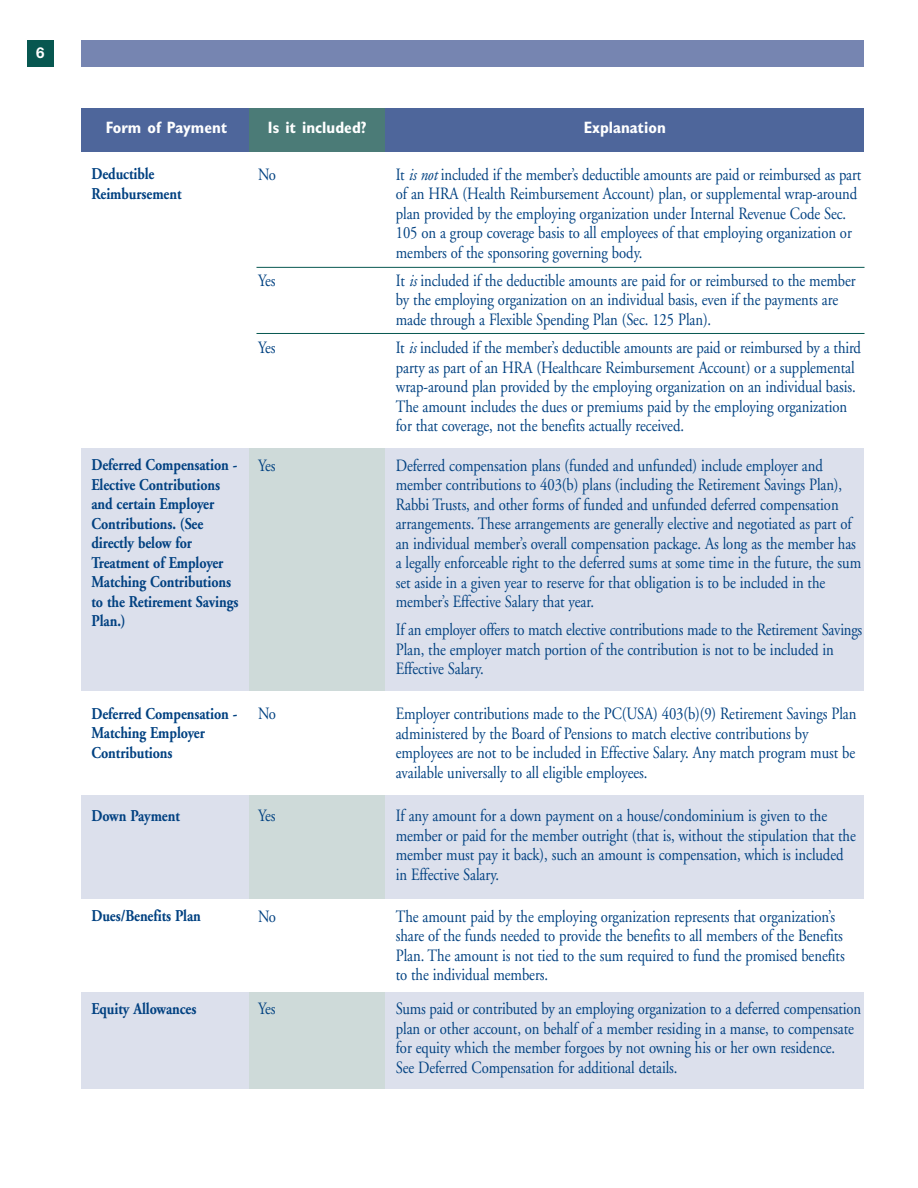
<style>
.page{position:relative;width:918px;height:1188px;background:#fff}
.page>*{position:absolute;margin:0;border:0;box-sizing:border-box;transform-origin:0 0}
.t1{font:17.25px/19.5px "Adobe Garamond";letter-spacing:-.005em;color:#014181;scale:.85 1}
.t2{font:700 16.5px/19.5px "Adobe Garamond";letter-spacing:-.005em;color:#014181;scale:.85 1}
.t3{font:700 condensed 16.5px "Gill Sans";color:#fff}
.t4{font:700 15px "Helvetica Neue";color:#fff}
.s1{font-style:italic}
</style>
<div class="page">
<div style="left:81px;top:795px;width:783px;height:104px;background:#dce0ec"></div>
<div style="left:81px;top:992px;width:783px;height:97px;background:#dce0ec"></div>
<div style="left:81px;top:448px;width:783px;height:243px;background:#dce0ec"></div>
<div style="left:249px;top:448px;width:136px;height:243px;background:#cedad9"></div>
<div style="left:249px;top:795px;width:136px;height:104px;background:#cedad9"></div>
<div style="left:249px;top:992px;width:136px;height:97px;background:#cedad9"></div>
<div style="left:81px;top:40px;width:783px;height:28px;background:#7685b1"></div>
<div style="left:27px;top:40px;width:27px;height:28px;background:#075750"></div>
<div style="left:81px;top:108px;width:783px;height:43px;background:#4e669b"></div>
<div style="left:250px;top:108px;width:135px;height:43px;background:#4b7b77"></div>
<hr style="left:256px;top:267px;width:609px;height:1px;background:#075750">
<hr style="left:256px;top:333px;width:609px;height:1px;background:#075750">
<p class="t4" style="left:36px;top:47px;width:10px">6</p>
<p class="t3" style="left:106px;top:122px;width:123px">Form of Payment</p>
<p class="t3" style="left:268px;top:122px;width:100px">Is it included?</p>
<p class="t3" style="left:584px;top:122px;width:84px">Explanation</p>
<p class="t2" style="left:92px;top:166px;width:108px">Deductible<br>Reimbursement</p>
<p class="t1" style="left:258px;top:166px;width:23px">No</p>
<p class="t1" style="left:258px;top:272px;width:22px">Yes</p>
<p class="t1" style="left:258px;top:339px;width:22px">Yes</p>
<p class="t1" style="left:396px;top:166px;width:549px">It <span class="s1">is not</span> included if the member’s deductible amounts are paid or reimbursed as part of an HRA (Health Reimbursement Account) plan, or supplemental wrap-around plan provided by the employing organization under Internal Revenue Code Sec.<br>105 on a group coverage basis to all employees of that employing organization or members of the sponsoring governing body.</p>
<p class="t1" style="left:396px;top:272px;width:543px">It <span class="s1">is</span> included if the deductible amounts are paid for or reimbursed to the member by the employing organization on an individual basis, even if the payments are made through a Flexible Spending Plan (Sec. 125 Plan).</p>
<p class="t1" style="left:396px;top:339px;width:549px">It <span class="s1">is</span> included if the member’s deductible amounts are paid or reimbursed by a third party as part of an HRA (Healthcare Reimbursement Account) or a supplemental wrap-around plan provided by the employing organization on an individual basis.<br>The amount includes the dues or premiums paid by the employing organization for that coverage, not the benefits actually received.</p>
<p class="t2" style="left:92px;top:457px;width:174px">Deferred Compensation -<br>Elective Contributions and certain Employer<br>Contributions. (See directly below for<br>Treatment of Employer<br>Matching Contributions to the Retirement Savings<br>Plan.)</p>
<p class="t1" style="left:258px;top:457px;width:22px">Yes</p>
<p class="t1" style="left:396px;top:457px;width:549px">Deferred compensation plans (funded and unfunded) include employer and member contributions to 403(b) plans (including the Retirement Savings Plan), Rabbi Trusts, and other forms of funded and unfunded deferred compensation arrangements. These arrangements are generally elective and negotiated as part of an individual member’s overall compensation package. As long as the member has a legally enforceable right to the deferred sums at some time in the future, the sum set aside in a given year to reserve for that obligation is to be included in the member’s Effective Salary that year.</p>
<p class="t1" style="left:396px;top:622px;width:550px">If an employer offers to match elective contributions made to the Retirement Savings<br>Plan, the employer match portion of the contribution is not to be included in<br>Effective Salary.</p>
<p class="t2" style="left:92px;top:705px;width:173px">Deferred Compensation -<br>Matching Employer<br>Contributions</p>
<p class="t1" style="left:258px;top:706px;width:23px">No</p>
<p class="t1" style="left:396px;top:706px;width:543px">Employer contributions made to the PC(USA) 403(b)(9) Retirement Savings Plan administered by the Board of Pensions to match elective contributions by employees are not to be included in Effective Salary. Any match program must be available universally to all eligible employees.</p>
<p class="t2" style="left:92px;top:807px;width:106px">Down Payment</p>
<p class="t1" style="left:258px;top:808px;width:22px">Yes</p>
<p class="t1" style="left:396px;top:808px;width:543px">If any amount for a down payment on a house/condominium is given to the member or paid for the member outright (that is, without the stipulation that the member must pay it back), such an amount is compensation, which is included in Effective Salary.</p>
<p class="t2" style="left:92px;top:908px;width:130px">Dues/Benefits Plan</p>
<p class="t1" style="left:258px;top:908px;width:23px">No</p>
<p class="t1" style="left:396px;top:908px;width:530px">The amount paid by the employing organization represents that organization’s share of the funds needed to provide the benefits to all members of the Benefits Plan. The amount is not tied to the sum required to fund the promised benefits to the individual members.</p>
<p class="t2" style="left:92px;top:1000px;width:125px">Equity Allowances</p>
<p class="t1" style="left:258px;top:1001px;width:22px">Yes</p>
<p class="t1" style="left:396px;top:1001px;width:549px">Sums paid or contributed by an employing organization to a deferred compensation plan or other account, on behalf of a member residing in a manse, to compensate for equity which the member forgoes by not owning his or her own residence.<br>See Deferred Compensation for additional details.</p>
</div>
